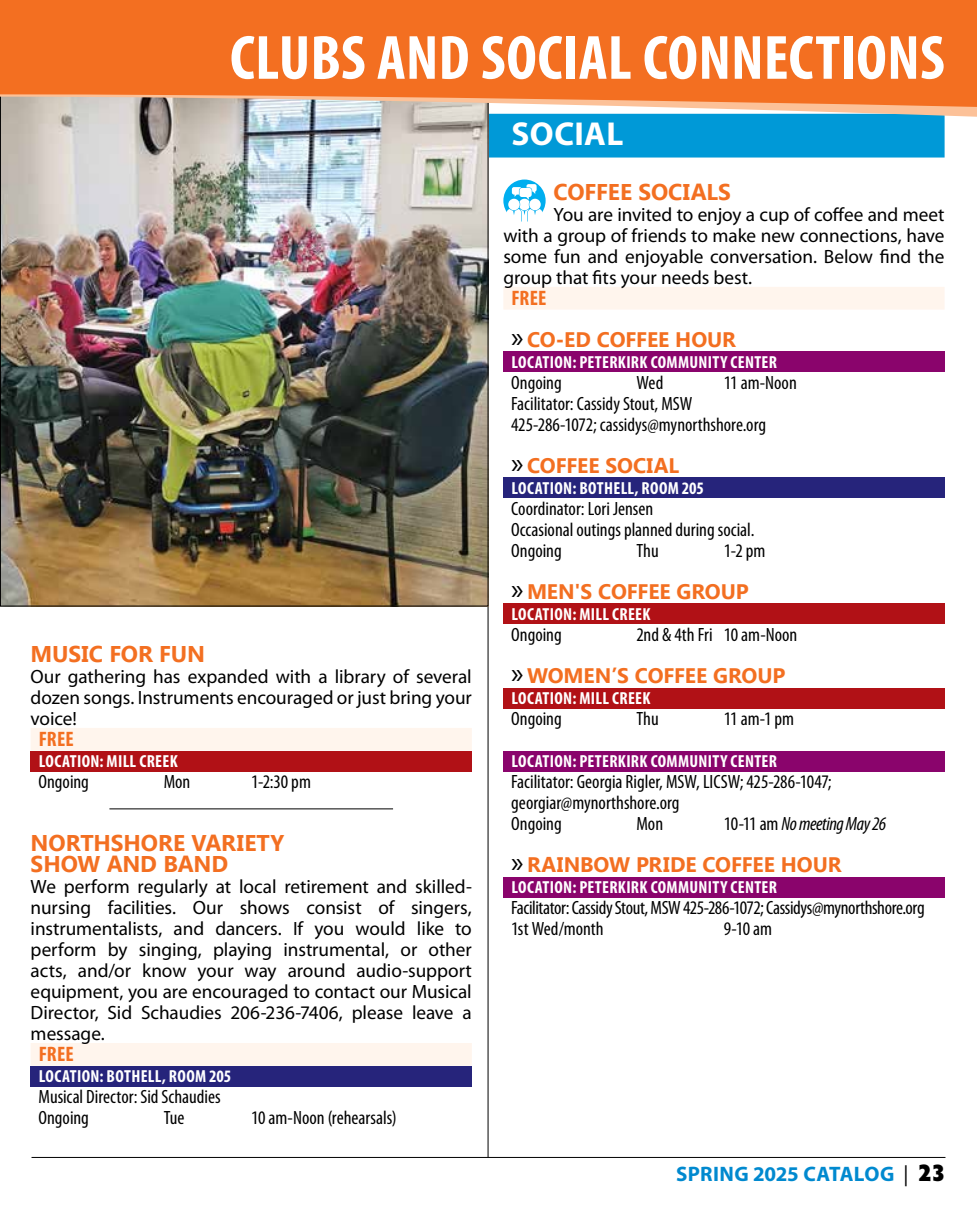
<style>
.page{position:relative;width:977px;height:1213px;background:#fff}
.page>*{position:absolute;margin:0;border:0;box-sizing:border-box;transform-origin:0 0}
.t1{font:700 condensed 63px "Myriad Pro";letter-spacing:.005em;color:#fff}
.t2{font:700 33.25px "Myriad Pro";letter-spacing:.01em;color:#fff}
.t3{font:700 22.75px/21px "Ebrima";letter-spacing:-.005em;color:#f36f21}
.t4{font:700 21px "Ebrima";letter-spacing:-.005em;color:#f36f21}
.t5{font:700 21px "Myriad Pro";letter-spacing:.005em;color:#0089cf}
.t6{font:700 condensed 21px "Myriad Pro";letter-spacing:.01em;color:#f36f21}
.t7{font:19.25px/21px "Myriad Pro";letter-spacing:-.005em;color:#000;text-align:justify}
.t8{font:condensed 19.25px/21px "Myriad Pro";color:#000}
.t9{font:condensed 19.25px/21px "Myriad Pro";letter-spacing:-.02em;color:#000}
.t10{font:italic condensed 19.25px "Myriad Pro";letter-spacing:-.025em;color:#000}
.t11{font:700 condensed 17.5px "Myriad Pro";letter-spacing:.02em;color:#fff}
.s1{font-family:"Myriad Pro";font-weight:400;font-size:29.75px;color:#000}
.s2{font-style:normal}
.s3{font-weight:400;color:#000}
.s4{font-family:"Hypatia Sans Pro";font-weight:900;font-size:24.5px;color:#000}
</style>
<div class="page">
<hr style="left:32px;top:1157px;width:913px;height:1px;background:#000">
<hr style="left:487px;top:19px;width:1px;height:1138px;background:#000">
<div style="left:31px;top:728px;width:441px;height:23px;background:#fff5ed"></div>
<div style="left:31px;top:751px;width:441px;height:20px;background:#b11116"></div>
<hr style="left:109px;top:808px;width:284px;height:1px;background:#000">
<div style="left:31px;top:1043px;width:441px;height:23px;background:#fff5ed"></div>
<div style="left:31px;top:1066px;width:441px;height:20px;background:#26247b"></div>
<div style="left:488px;top:114px;width:456px;height:44px;background:#0099d7"></div>
<div style="left:503px;top:287px;width:441px;height:23px;background:#fff5ed"></div>
<div style="left:503px;top:352px;width:441px;height:20px;background:#8a046c"></div>
<div style="left:503px;top:478px;width:441px;height:20px;background:#26247b"></div>
<div style="left:503px;top:604px;width:441px;height:20px;background:#b11116"></div>
<div style="left:503px;top:688px;width:441px;height:20px;background:#b11116"></div>
<div style="left:503px;top:751px;width:441px;height:20px;background:#8a046c"></div>
<div style="left:503px;top:877px;width:441px;height:20px;background:#8a046c"></div>
<svg style="left:503px;top:179px;width:42px;height:43px"></svg>
<svg style="left:507px;top:184px;width:35px;height:38px"></svg>
<img style="left:2px;top:120px;width:484px;height:484px">
<svg style="left:0;top:109px;width:976px;height:11px"></svg>
<svg style="left:0;top:0;width:976px;height:109px;background:#f1762e"></svg>
<h1 class="t1" style="left:230px;top:18px;width:716px">CLUBS AND SOCIAL CONNECTIONS</h1>
<p class="t3" style="left:31px;top:642px;width:176px">MUSIC FOR FUN</p>
<p class="t7" style="left:31px;top:665px;width:443px">Our gathering has expanded with a library of several dozen songs. Instruments encouraged or just bring your voice!</p>
<p class="t6" style="left:39px;top:725px;width:37px">FREE</p>
<p class="t11" style="left:39px;top:750px;width:141px">LOCATION: MILL CREEK</p>
<p class="t8" style="left:38px;top:770px;width:52px">Ongoing</p>
<p class="t8" style="left:164px;top:770px;width:28px">Mon</p>
<p class="t8" style="left:251px;top:770px;width:61px">1-2:30 pm</p>
<p class="t3" style="left:31px;top:831px;width:255px">NORTHSHORE VARIETY<br>SHOW AND BAND</p>
<p class="t7" style="left:31px;top:875px;width:443px">We perform regularly at local retirement and skilled&shy;nursing facilities. Our shows consist of singers, instrumentalists, and dancers. If you would like to perform by singing, playing instrumental, or other acts, and/or know your way around audio-support equipment, you are encouraged to contact our Musical Director, Sid Schaudies 206-236-7406, please leave a message.</p>
<p class="t6" style="left:39px;top:1040px;width:37px">FREE</p>
<p class="t11" style="left:39px;top:1065px;width:194px">LOCATION: BOTHELL, ROOM 205</p>
<p class="t8" style="left:38px;top:1085px;width:184px">Musical Director: Sid Schaudies<br>Ongoing</p>
<p class="t8" style="left:164px;top:1106px;width:22px">Tue</p>
<p class="t8" style="left:251px;top:1106px;width:147px">10 am-Noon (rehearsals)</p>
<h2 class="t2" style="left:511px;top:112px;width:113px">SOCIAL</h2>
<p class="t3" style="left:553px;top:180px;width:179px">COFFEE SOCIALS</p>
<p class="t7" style="left:503px;top:203px;width:443px;text-indent:50px">You are invited to enjoy a cup of coffee and meet with a group of friends to make new connections, have some fun and enjoyable conversation. Below find the group that fits your needs best.</p>
<p class="t6" style="left:511px;top:284px;width:37px">FREE</p>
<p class="t4" style="left:511px;top:322px;width:226px"><span class="s1">»</span> CO-ED COFFEE HOUR</p>
<p class="t11" style="left:511px;top:351px;width:267px">LOCATION: PETERKIRK COMMUNITY CENTER</p>
<p class="t8" style="left:511px;top:371px;width:52px">Ongoing</p>
<p class="t8" style="left:636px;top:371px;width:28px">Wed</p>
<p class="t8" style="left:724px;top:371px;width:74px">11 am-Noon</p>
<p class="t8" style="left:511px;top:392px;width:256px">Facilitator: Cassidy Stout, MSW<br>425-286-1072; cassidys@mynorthshore.org</p>
<p class="t4" style="left:511px;top:448px;width:169px"><span class="s1">»</span> COFFEE SOCIAL</p>
<p class="t11" style="left:511px;top:477px;width:194px">LOCATION: BOTHELL, ROOM 205</p>
<p class="t8" style="left:511px;top:497px;width:245px">Coordinator: Lori Jensen<br>Occasional outings planned during social.<br>Ongoing</p>
<p class="t8" style="left:636px;top:539px;width:24px">Thu</p>
<p class="t8" style="left:724px;top:539px;width:43px">1-2 pm</p>
<p class="t4" style="left:511px;top:574px;width:239px"><span class="s1">»</span> MEN'S COFFEE GROUP</p>
<p class="t11" style="left:511px;top:603px;width:141px">LOCATION: MILL CREEK</p>
<p class="t8" style="left:511px;top:623px;width:52px">Ongoing</p>
<p class="t8" style="left:636px;top:623px;width:162px">2nd &amp; 4th Fri 10 am-Noon</p>
<p class="t4" style="left:511px;top:658px;width:276px"><span class="s1">»</span> WOMEN’S COFFEE GROUP</p>
<p class="t11" style="left:511px;top:687px;width:141px">LOCATION: MILL CREEK</p>
<p class="t8" style="left:511px;top:707px;width:52px">Ongoing</p>
<p class="t8" style="left:636px;top:707px;width:24px">Thu</p>
<p class="t8" style="left:724px;top:707px;width:72px">11 am-1 pm</p>
<p class="t11" style="left:511px;top:750px;width:267px">LOCATION: PETERKIRK COMMUNITY CENTER</p>
<p class="t8" style="left:511px;top:770px;width:322px">Facilitator: Georgia Rigler, MSW, LICSW; 425-286-1047; georgiar@mynorthshore.org<br>Ongoing</p>
<p class="t8" style="left:636px;top:812px;width:28px">Mon</p>
<p class="t10" style="left:724px;top:812px;width:164px"><span class="s2">10-11 am</span> No meeting May 26</p>
<p class="t4" style="left:511px;top:847px;width:332px"><span class="s1">»</span> RAINBOW PRIDE COFFEE HOUR</p>
<p class="t11" style="left:511px;top:876px;width:267px">LOCATION: PETERKIRK COMMUNITY CENTER</p>
<p class="t9" style="left:511px;top:896px;width:415px">Facilitator: Cassidy Stout, MSW 425-286-1072; Cassidys@mynorthshore.org<br>1st Wed/month</p>
<p class="t8" style="left:724px;top:917px;width:50px">9-10 am</p>
<p class="t5" style="left:676px;top:1160px;width:271px">SPRING 2025 CATALOG <span class="s3">|</span> <span class="s4">23</span></p>
</div>
